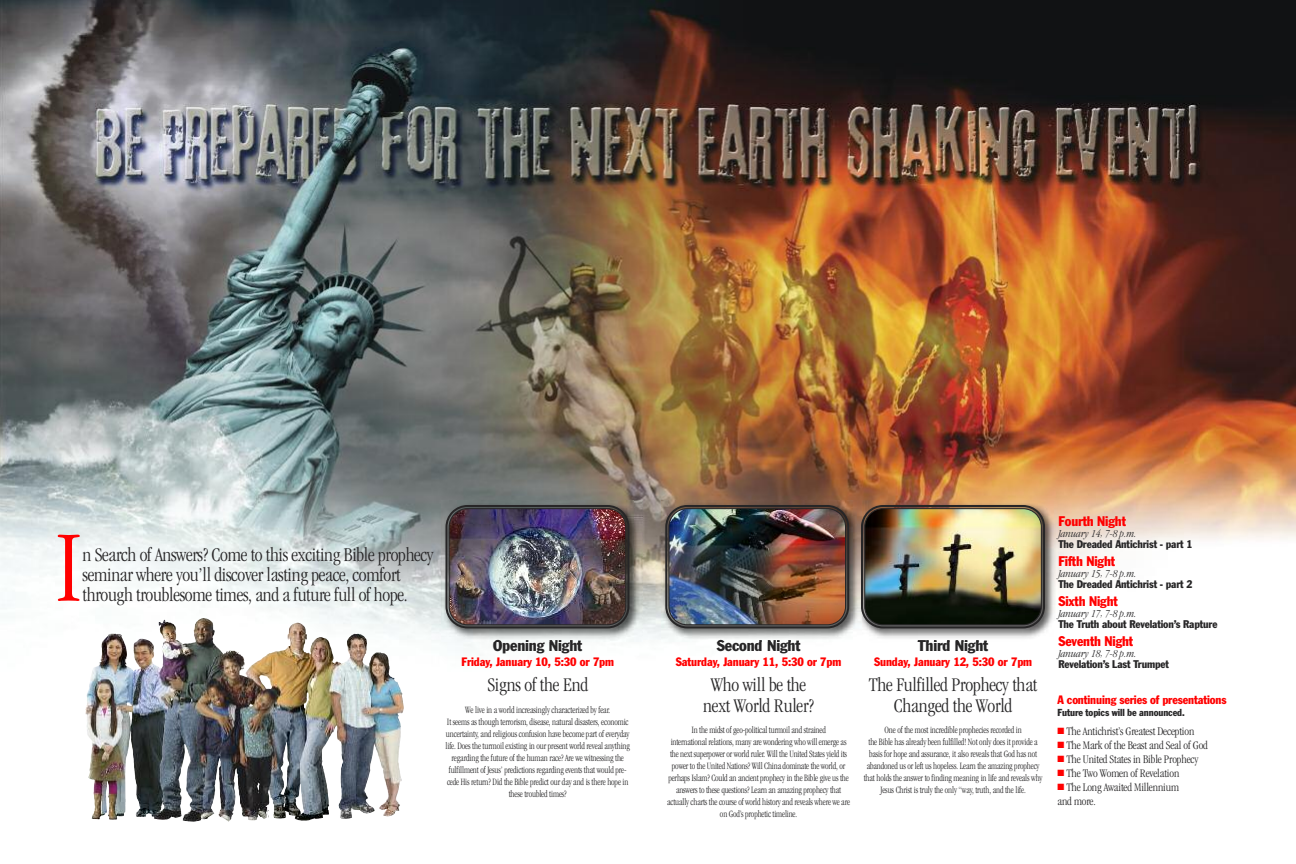
<style>
.page{position:relative;width:1296px;height:864px;background:#fff}
.page>*{position:absolute;margin:0;border:0;box-sizing:border-box;transform-origin:0 0}
.t1{font:300 condensed 104.7px "Garamond";color:#f00}
.t2{font:300 condensed 20px/21px "Garamond";letter-spacing:-.015em;color:#272627;text-align:center}
.t3{font:condensed 16px "Franklin Gothic";letter-spacing:-.01em;color:#272627}
.t4{font:condensed 13.8px "Franklin Gothic";letter-spacing:-.01em;color:#f00}
.t5{font:300 condensed 12px/14px "Garamond";letter-spacing:-.01em;color:#272627}
.t6{font:condensed 12px "Franklin Gothic";letter-spacing:-.01em;color:#f00}
.t7{font:condensed 11px "Franklin Gothic";letter-spacing:-.01em;color:#272627}
.t8{font:italic 300 condensed 11px "Garamond";letter-spacing:-.01em;color:#272627}
.t9{font:300 condensed 10px/12px "Garamond";letter-spacing:-.01em;color:#272627;text-align:center;scale:.9 1}
.t10{font:condensed 10px "Franklin Gothic";letter-spacing:-.01em;color:#272627}
.s1{font-size:10px}
.s2{color:#f00}
</style>
<div class="page">
<img style="left:0;top:0;width:1296px;height:822px">
<img style="left:441px;top:500px;width:201px;height:141px">
<img style="left:494px;top:640px;width:87px;height:1px">
<img style="left:444px;top:504px;width:186px;height:125px">
<img style="left:661px;top:500px;width:397px;height:141px">
<img style="left:918px;top:640px;width:69px;height:1px">
<img style="left:860px;top:504px;width:186px;height:125px">
<img style="left:717px;top:640px;width:82px;height:1px">
<img style="left:861px;top:521px;width:1px;height:92px">
<img style="left:664px;top:504px;width:186px;height:125px">
<img style="left:226px;top:651px;width:17px;height:6px">
<h1 class="t1" style="left:54px;top:527px;width:31px">I</h1>
<h2 class="t2" style="left:83px;top:546px;width:353px;line-height:20px;text-align:left">n Search of Answers? Come to this exciting Bible prophecy seminar where you’ll discover lasting peace, comfort through troublesome times, and a future full of hope.</h2>
<h3 class="t3" style="left:493px;top:640px;width:90px">Opening Night</h3>
<p class="t6" style="left:461px;top:658px;width:154px">Friday, January 10, 5:30 or 7pm</p>
<h2 class="t2" style="left:487px;top:676px;width:102px">Signs of the End</h2>
<p class="t9" style="left:446px;top:705px;width:206px">We live in a world increasingly characterized by fear.<br>It seems as though terrorism, disease, natural disasters, economic uncertainty, and religious confusion have become part of everyday life. Does the turmoil existing in our present world reveal anything regarding the future of the human race? Are we witnessing the fulfillment of Jesus’ predictions regarding events that would pre&shy;cede His return? Did the Bible predict our day and is there hope in these troubled times?</p>
<h3 class="t3" style="left:717px;top:640px;width:85px">Second Night</h3>
<p class="t6" style="left:676px;top:658px;width:167px">Saturday, January 11, 5:30 or 7pm</p>
<h2 class="t2" style="left:703px;top:676px;width:112px">Who will be the next World Ruler?</h2>
<p class="t9" style="left:667px;top:725px;width:205px">In the midst of geo-political turmoil and strained<br>international relations, many are wondering who will emerge as the next superpower or world ruler. Will the United States yield its power to the United Nations? Will China dominate the world, or perhaps Islam? Could an ancient prophecy in the Bible give us the answers to these questions? Learn an amazing prophecy that actually charts the course of world history and reveals where we are on God’s prophetic timeline.</p>
<h3 class="t3" style="left:918px;top:640px;width:72px">Third Night</h3>
<p class="t6" style="left:874px;top:658px;width:160px">Sunday, January 12, 5:30 or 7pm</p>
<h2 class="t2" style="left:869px;top:676px;width:170px">The Fulfilled Prophecy that<br>Changed the World</h2>
<p class="t9" style="left:864px;top:725px;width:200px">One of the most incredible prophecies recorded in<br>the Bible has already been fulfilled! Not only does it provide a basis for hope and assurance, it also reveals that God has not abandoned us or left us hopeless. Learn the amazing prophecy that holds the answer to finding meaning in life and reveals why Jesus Christ is truly the only “way, truth, and the life.</p>
<h3 class="t4" style="left:1058px;top:516px;width:69px">Fourth Night</h3>
<p class="t8" style="left:1058px;top:530px;width:80px">January 14<span class="s1">,</span> 7-8 p.m.</p>
<p class="t7" style="left:1058px;top:540px;width:135px">The Dreaded Antichrist - part 1</p>
<h3 class="t4" style="left:1058px;top:556px;width:58px">Fifth Night</h3>
<p class="t8" style="left:1058px;top:570px;width:80px">January 15<span class="s1">,</span> 7-8 p.m.</p>
<p class="t7" style="left:1058px;top:580px;width:135px">The Dreaded Antichrist - part 2</p>
<h3 class="t4" style="left:1058px;top:596px;width:61px">Sixth Night</h3>
<p class="t8" style="left:1058px;top:610px;width:80px">January 17<span class="s1">,</span> 7-8 p.m.</p>
<p class="t7" style="left:1058px;top:620px;width:161px">The Truth about Revelation’s Rapture</p>
<h3 class="t4" style="left:1058px;top:636px;width:76px">Seventh Night</h3>
<p class="t8" style="left:1058px;top:650px;width:80px">January 18<span class="s1">,</span> 7-8 p.m.</p>
<p class="t7" style="left:1058px;top:660px;width:112px">Revelation’s Last Trumpet</p>
<p class="t6" style="left:1058px;top:695px;width:170px">A continuing series of presentations</p>
<p class="t10" style="left:1058px;top:709px;width:129px">Future topics will be announced.</p>
<p class="t5" style="left:1058px;top:725px;width:138px"><span class="s2">■</span> The Antichrist’s Greatest Deception</p>
<p class="t5" style="left:1058px;top:739px;width:152px"><span class="s2">■</span> The Mark of the Beast and Seal of God</p>
<p class="t5" style="left:1058px;top:753px;width:142px"><span class="s2">■</span> The United States in Bible Prophecy</p>
<p class="t5" style="left:1058px;top:767px;width:123px"><span class="s2">■</span> The Two Women of Revelation</p>
<p class="t5" style="left:1058px;top:781px;width:123px"><span class="s2">■</span> The Long Awaited Millennium and more.</p>
</div>
